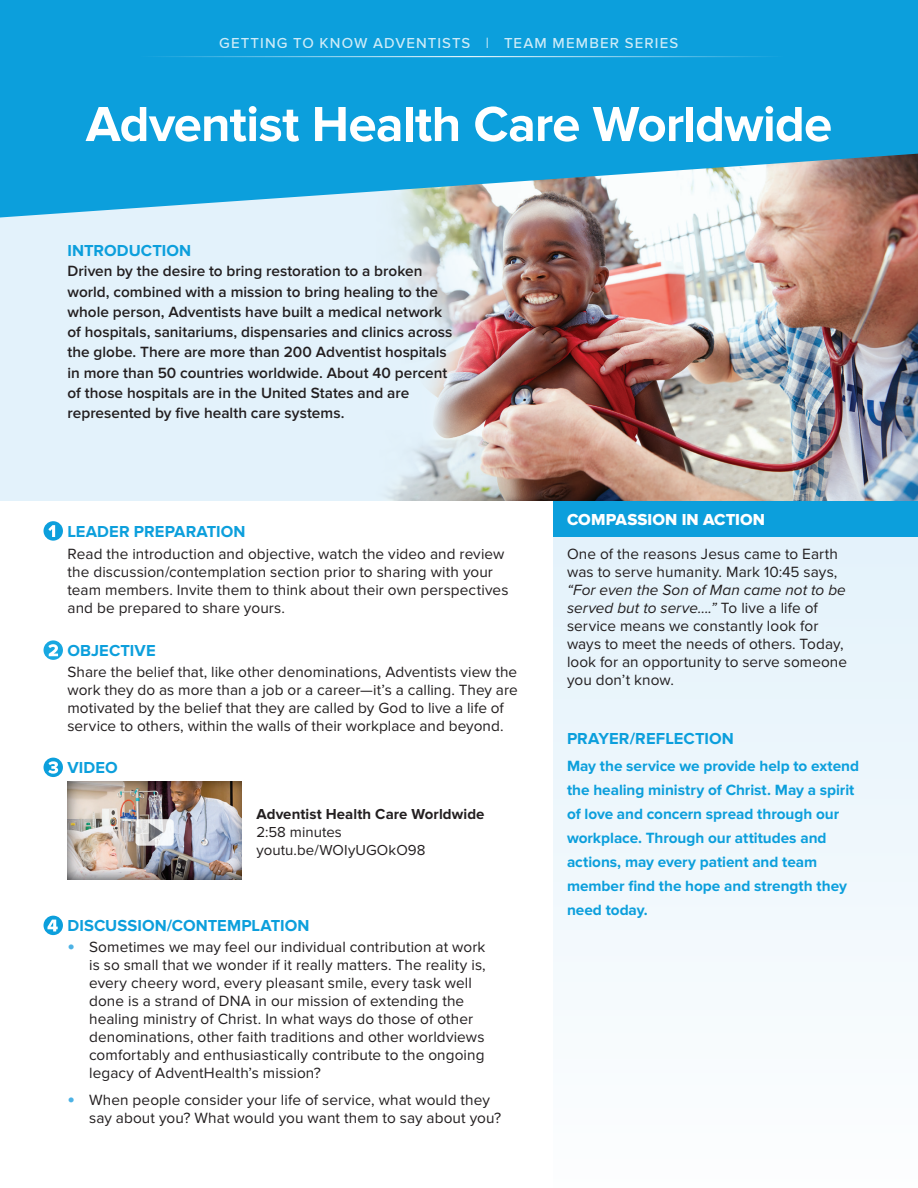
<style>
.page{position:relative;width:918px;height:1188px;background:#fff}
.page>*{position:absolute;margin:0;border:0;box-sizing:border-box;transform-origin:0 0}
.t1{font:700 51px "Proxima Nova";letter-spacing:-.015em;color:#fff}
.t2{font:700 16.5px "Proxima Nova";letter-spacing:.005em;color:#0c9fdc}
.t3{font:16.5px "Proxima Nova Extrabld";letter-spacing:.005em;color:#fff}
.t4{font:15.3px/18px "Proxima Nova";letter-spacing:.005em;color:#231f20}
.t5{font:600 15.3px/20.2px "Proxima Nova";color:#231f20}
.t6{font:700 15.3px/24px "Proxima Nova";letter-spacing:-.005em;color:#0c9fdc}
.t7{font:500 15px "Proxima Nova";letter-spacing:.075em;color:#fff}
.t8{font:15px/18px "Proxima Nova";letter-spacing:.005em;color:#231f20}
.t9{font:700 15px "Proxima Nova";letter-spacing:.005em;color:#231f20}
.s1{font-weight:700;font-size:21px;color:#4cb2e5}
.s2{font-style:italic}
</style>
<div class="page">
<div style="left:0;top:217px;width:283px;height:284px;background:#e3f2fb"></div>
<img style="left:283px;top:217px;width:635px;height:284px">
<svg style="left:0;top:0;width:918px;height:217px;fill:#0c9fdc"></svg>
<div style="left:554px;top:501px;width:364px;height:687px;background:#f0f8fc"></div>
<div style="left:554px;top:501px;width:364px;height:35px;background:#0c9fdc"></div>
<svg style="left:44px;top:521px;width:19px;height:20px"></svg>
<svg style="left:48px;top:525px;width:7px;height:12px"></svg>
<svg style="left:44px;top:640px;width:19px;height:20px"></svg>
<svg style="left:48px;top:644px;width:10px;height:12px"></svg>
<div style="left:44px;top:758px;width:19px;height:19px;background:#0c9fdc;border-radius:50%"></div>
<svg style="left:48px;top:761px;width:10px;height:13px"></svg>
<div style="left:44px;top:916px;width:19px;height:19px;background:#0c9fdc;border-radius:50%"></div>
<svg style="left:47px;top:920px;width:11px;height:11px"></svg>
<img style="left:68px;top:782px;width:173px;height:98px">
<hr style="left:135px;top:56px;width:648px;height:1px;background:#fff">
<p class="t7" style="left:219px;top:34px;width:461px">GETTING TO KNOW ADVENTISTS | TEAM MEMBER SERIES</p>
<h1 class="t1" style="left:86px;top:95px;width:748px">Adventist Health Care Worldwide</h1>
<p class="t2" style="left:68px;top:241px;width:125px">INTRODUCTION</p>
<p class="t5" style="left:68px;top:262px;width:386px">Driven by the desire to bring restoration to a broken world, combined with a mission to bring healing to the whole person, Adventists have built a medical network of hospitals, sanitariums, dispensaries and clinics across the globe. There are more than 200 Adventist hospitals in more than 50 countries worldwide. About 40 percent of those hospitals are in the United States and are represented by five health care systems.</p>
<p class="t2" style="left:68px;top:522px;width:180px">LEADER PREPARATION</p>
<p class="t4" style="left:68px;top:545px;width:443px">Read the introduction and objective, watch the video and review the discussion/contemplation section prior to sharing with your team members. Invite them to think about their own perspectives and be prepared to share yours.</p>
<p class="t2" style="left:68px;top:641px;width:90px">OBJECTIVE</p>
<p class="t4" style="left:68px;top:664px;width:452px">Share the belief that, like other denominations, Adventists view the work they do as more than a job or a career—it’s a calling. They are motivated by the belief that they are called by God to live a life of service to others, within the walls of their workplace and beyond.</p>
<p class="t2" style="left:68px;top:758px;width:52px">VIDEO</p>
<p class="t9" style="left:256px;top:805px;width:230px">Adventist Health Care Worldwide</p>
<p class="t8" style="left:256px;top:823px;width:171px">2:58 minutes youtu.be/WOIyUGOkO98</p>
<p class="t2" style="left:68px;top:916px;width:244px">DISCUSSION/CONTEMPLATION</p>
<p class="t4" style="left:89px;top:938px;width:398px;text-indent:-22px"><span class="s1">•</span> Sometimes we may feel our individual contribution at work is so small that we wonder if it really matters. The reality is, every cheery word, every pleasant smile, every task well done is a strand of DNA in our mission of extending the healing ministry of Christ. In what ways do those of other denominations, other faith traditions and other worldviews comfortably and enthusiastically contribute to the ongoing legacy of AdventHealth’s mission?</p>
<p class="t4" style="left:89px;top:1091px;width:414px;text-indent:-22px"><span class="s1">•</span> When people consider your life of service, what would they say about you? What would you want them to say about you?</p>
<p class="t3" style="left:567px;top:510px;width:200px">COMPASSION IN ACTION</p>
<p class="t4" style="left:567px;top:545px;width:273px">One of the reasons Jesus came to Earth was to serve humanity. Mark 10:45 says,</p>
<p class="t4" style="left:567px;top:581px;width:282px"><span class="s2">“For even the Son of Man came not to be served but to serve….”</span> To live a life of service means we constantly look for ways to meet the needs of others. Today, look for an opportunity to serve someone you don’t know.</p>
<p class="t2" style="left:567px;top:729px;width:168px">PRAYER/REFLECTION</p>
<p class="t6" style="left:567px;top:755px;width:294px">May the service we provide help to extend the healing ministry of Christ. May a spirit of love and concern spread through our workplace. Through our attitudes and actions, may every patient and team member find the hope and strength they need today.</p>
</div>
